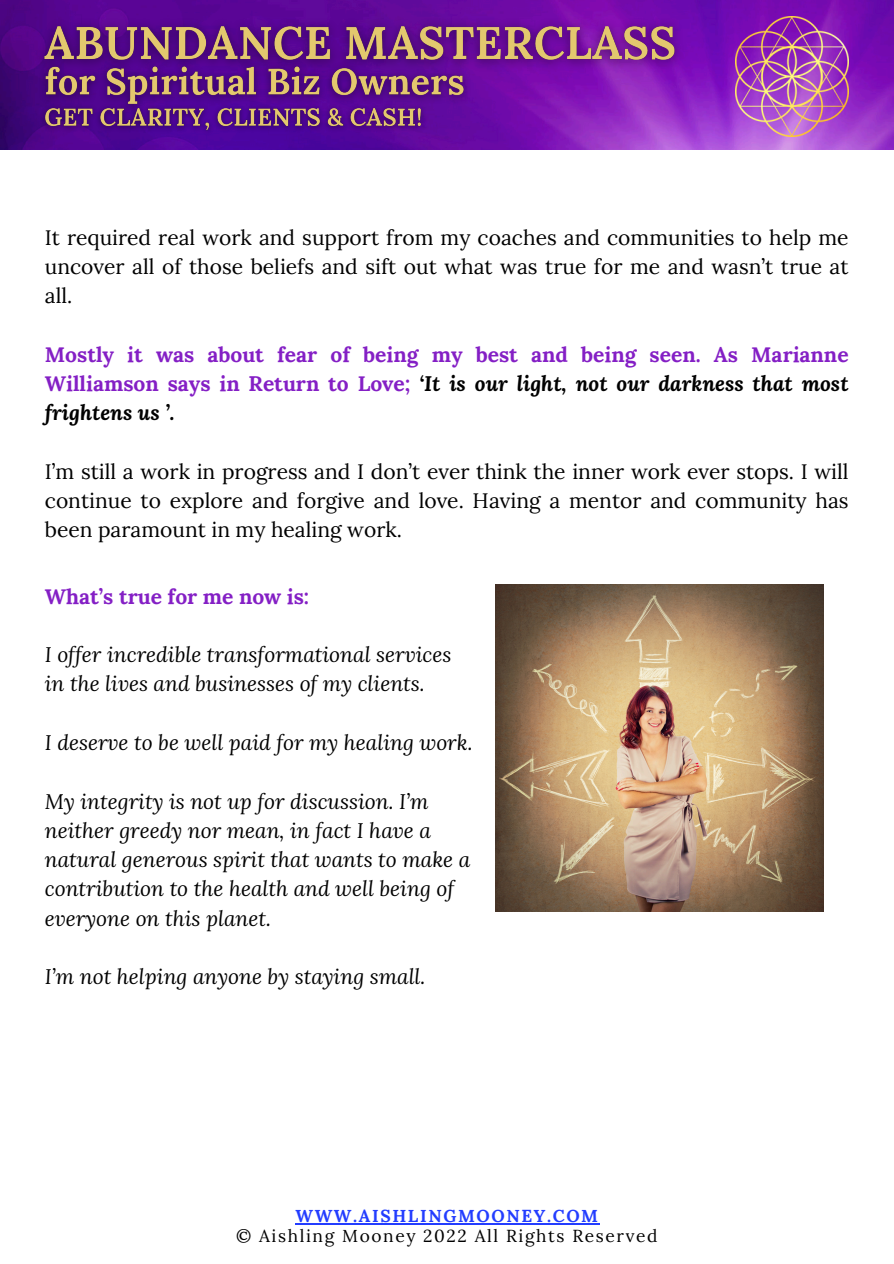
<style>
.page{position:relative;width:894px;height:1264px;background:#fff}
.page>*{position:absolute;margin:0;border:0;box-sizing:border-box;transform-origin:0 0}
.t1{font:italic 21px/29.2px "Lora";color:#000}
.t2{font:21px/29.2px "Lora";color:#000;text-align:justify}
.t3{font:700 21px/29.2px "Lora";color:#841fc5;text-align:justify}
.t4{font:17.4px "Lora";letter-spacing:.095em;color:#000}
.t5{font:700 17.4px "Lora";letter-spacing:.095em;color:#233dff}
.s1{font-style:italic;color:#000}
</style>
<div class="page">
<img style="left:0;top:0;width:893px;height:149px">
<img style="left:496px;top:584px;width:327px;height:327px">
<hr style="left:295px;top:1222px;width:304px;height:2px;background:#233dff">
<img style="left:29px;top:12px;width:662px;height:66px">
<img style="left:32px;top:55px;width:445px;height:64px">
<img style="left:36px;top:98px;width:395px;height:42px">
<img style="left:735px;top:16px;width:113px;height:120px">
<p class="t2" style="left:45px;top:222px;width:805px">It required real work and support from my coaches and communities to help me uncover all of those beliefs and sift out what was true for me and wasn’t true at all.</p>
<h6 class="t3" style="left:45px;top:339px;width:805px">Mostly it was about fear of being my best and being seen. As Marianne Williamson says in Return to Love; <span class="s1">‘It is our light, not our darkness that most frightens us ’.</span></h6>
<p class="t2" style="left:45px;top:456px;width:805px">I’m still a work in progress and I don’t ever think the inner work ever stops. I will continue to explore and forgive and love. Having a mentor and community has been paramount in my healing work.</p>
<h5 class="t3" style="left:45px;top:581px;width:266px">What’s true for me now is:</h5>
<h4 class="t1" style="left:45px;top:639px;width:408px">I offer incredible transformational services in the lives and businesses of my clients.</h4>
<h5 class="t1" style="left:45px;top:727px;width:429px">I deserve to be well paid for my healing work.</h5>
<h5 class="t1" style="left:45px;top:786px;width:427px">My integrity is not up for discussion. I’m neither greedy nor mean, in fact I have a natural generous spirit that wants to make a contribution to the health and well being of everyone on this planet.</h5>
<h5 class="t1" style="left:45px;top:961px;width:382px">I’m not helping anyone by staying small.</h5>
<h4 class="t5" style="left:295px;top:1204px;width:304px">WWW.AISHLINGMOONEY.COM</h4>
<h5 class="t4" style="left:236px;top:1224px;width:422px">© Aishling Mooney 2022 All Rights Reserved</h5>
</div>
